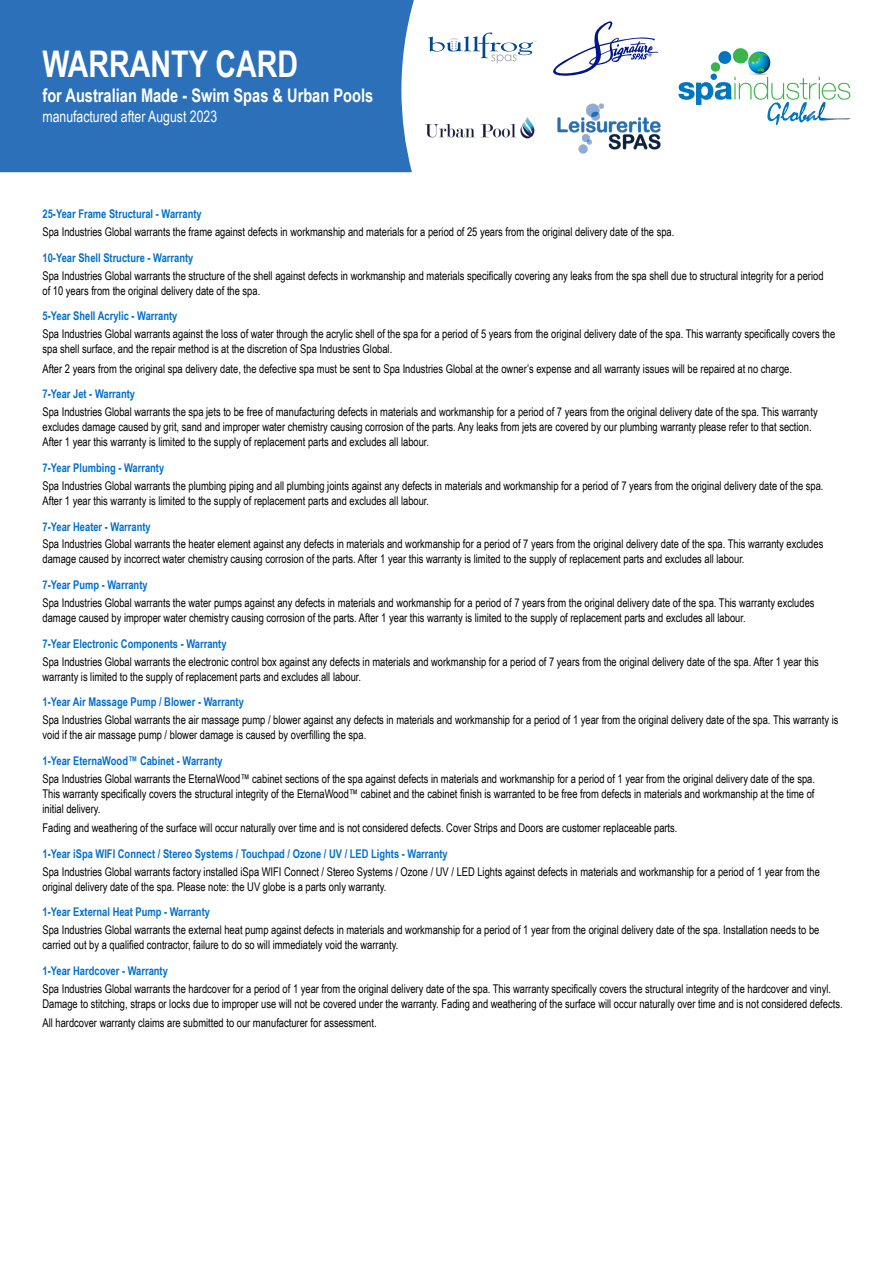
<style>
.page{position:relative;width:893px;height:1263px;background:#fff}
.page>*{position:absolute;margin:0;border:0;box-sizing:border-box;transform-origin:0 0}
.t1{font:700 36.75px "Arial Narrow";color:#fff;scale:.95 1}
.t2{font:700 18.75px "Arial Narrow";color:#fff;scale:.95 1}
.t3{font:15.75px "Arial Narrow";color:#fff;scale:.95 1}
.t4{font:12px/15px "Arial Narrow";color:#000;scale:.95 1}
.t5{font:700 12px "Arial Narrow";color:#0070ce;scale:.95 1}
</style>
<div class="page">
<div style="left:0;top:0;width:414px;height:172px;background:#2b70b8"></div>
<svg style="left:678px;top:48px;width:172px;height:77px"></svg>
<img style="left:424px;top:117px;width:111px;height:22px">
<img style="left:557px;top:103px;width:104px;height:51px">
<svg style="left:428px;top:33px;width:109px;height:31px"></svg>
<svg style="left:553px;top:21px;width:105px;height:55px"></svg>
<h1 class="t1" style="left:43px;top:36px;width:270px">WARRANTY CARD</h1>
<h2 class="t2" style="left:43px;top:82px;width:350px">for Australian Made - Swim Spas &amp; Urban Pools</h2>
<h3 class="t3" style="left:43px;top:105px;width:185px">manufactured after August 2023</h3>
<p class="t5" style="left:43px;top:205px;width:169px">25-Year Frame Structural - Warranty</p>
<p class="t4" style="left:43px;top:224px;width:667px">Spa Industries Global warrants the frame against defects in workmanship and materials for a period of 25 years from the original delivery date of the spa.</p>
<p class="t5" style="left:43px;top:248px;width:160px">10-Year Shell Structure - Warranty</p>
<p class="t4" style="left:43px;top:268px;width:824px">Spa Industries Global warrants the structure of the shell against defects in workmanship and materials specifically covering any leaks from the spa shell due to structural integrity for a period of 10 years from the original delivery date of the spa.</p>
<p class="t5" style="left:43px;top:307px;width:144px">5-Year Shell Acrylic - Warranty</p>
<p class="t4" style="left:43px;top:326px;width:836px">Spa Industries Global warrants against the loss of water through the acrylic shell of the spa for a period of 5 years from the original delivery date of the spa. This warranty specifically covers the spa shell surface, and the repair method is at the discretion of Spa Industries Global.</p>
<p class="t4" style="left:43px;top:360px;width:790px">After 2 years from the original spa delivery date, the defective spa must be sent to Spa Industries Global at the owner’s expense and all warranty issues will be repaired at no charge.</p>
<p class="t5" style="left:43px;top:385px;width:99px">7-Year Jet - Warranty</p>
<p class="t4" style="left:43px;top:404px;width:817px">Spa Industries Global warrants the spa jets to be free of manufacturing defects in materials and workmanship for a period of 7 years from the original delivery date of the spa. This warranty excludes damage caused by grit, sand and improper water chemistry causing corrosion of the parts. Any leaks from jets are covered by our plumbing warranty please refer to that section.<br>After 1 year this warranty is limited to the supply of replacement parts and excludes all labour.</p>
<p class="t5" style="left:43px;top:459px;width:130px">7-Year Plumbing - Warranty</p>
<p class="t4" style="left:43px;top:478px;width:824px">Spa Industries Global warrants the plumbing piping and all plumbing joints against any defects in materials and workmanship for a period of 7 years from the original delivery date of the spa.<br>After 1 year this warranty is limited to the supply of replacement parts and excludes all labour.</p>
<p class="t5" style="left:43px;top:517px;width:115px">7-Year Heater - Warranty</p>
<p class="t4" style="left:43px;top:536px;width:823px">Spa Industries Global warrants the heater element against any defects in materials and workmanship for a period of 7 years from the original delivery date of the spa. This warranty excludes damage caused by incorrect water chemistry causing corrosion of the parts. After 1 year this warranty is limited to the supply of replacement parts and excludes all labour.</p>
<p class="t5" style="left:43px;top:576px;width:112px">7-Year Pump - Warranty</p>
<p class="t4" style="left:43px;top:595px;width:814px">Spa Industries Global warrants the water pumps against any defects in materials and workmanship for a period of 7 years from the original delivery date of the spa. This warranty excludes damage caused by improper water chemistry causing corrosion of the parts. After 1 year this warranty is limited to the supply of replacement parts and excludes all labour.</p>
<p class="t5" style="left:43px;top:634px;width:195px">7-Year Electronic Components - Warranty</p>
<p class="t4" style="left:43px;top:653px;width:819px">Spa Industries Global warrants the electronic control box against any defects in materials and workmanship for a period of 7 years from the original delivery date of the spa. After 1 year this warranty is limited to the supply of replacement parts and excludes all labour.</p>
<p class="t5" style="left:43px;top:693px;width:214px">1-Year Air Massage Pump / Blower - Warranty</p>
<p class="t4" style="left:43px;top:712px;width:839px">Spa Industries Global warrants the air massage pump / blower against any defects in materials and workmanship for a period of 1 year from the original delivery date of the spa. This warranty is void if the air massage pump / blower damage is caused by overfilling the spa.</p>
<p class="t5" style="left:43px;top:752px;width:191px">1-Year EternaWood™ Cabinet - Warranty</p>
<p class="t4" style="left:43px;top:771px;width:815px;text-align:justify">Spa Industries Global warrants the EternaWood™ cabinet sections of the spa against defects in materials and workmanship for a period of 1 year from the original delivery date of the spa.<br>This warranty specifically covers the structural integrity of the EternaWood™ cabinet and the cabinet finish is warranted to be free from defects in materials and workmanship at the time of initial delivery.</p>
<p class="t4" style="left:43px;top:820px;width:670px">Fading and weathering of the surface will occur naturally over time and is not considered defects. Cover Strips and Doors are customer replaceable parts.</p>
<p class="t5" style="left:43px;top:844px;width:428px">1-Year iSpa WIFI Connect / Stereo Systems / Touchpad / Ozone / UV / LED Lights - Warranty</p>
<p class="t4" style="left:43px;top:864px;width:820px">Spa Industries Global warrants factory installed iSpa WIFI Connect / Stereo Systems / Ozone / UV / LED Lights against defects in materials and workmanship for a period of 1 year from the original delivery date of the spa. Please note: the UV globe is a parts only warranty.</p>
<p class="t5" style="left:43px;top:903px;width:178px">1-Year External Heat Pump - Warranty</p>
<p class="t4" style="left:43px;top:922px;width:819px">Spa Industries Global warrants the external heat pump against defects in materials and workmanship for a period of 1 year from the original delivery date of the spa. Installation needs to be carried out by a qualified contractor, failure to do so will immediately void the warranty.</p>
<p class="t5" style="left:43px;top:962px;width:133px">1-Year Hardcover - Warranty</p>
<p class="t4" style="left:43px;top:981px;width:844px">Spa Industries Global warrants the hardcover for a period of 1 year from the original delivery date of the spa. This warranty specifically covers the structural integrity of the hardcover and vinyl.<br>Damage to stitching, straps or locks due to improper use will not be covered under the warranty. Fading and weathering of the surface will occur naturally over time and is not considered defects.</p>
<p class="t4" style="left:43px;top:1015px;width:353px">All hardcover warranty claims are submitted to our manufacturer for assessment.</p>
</div>
